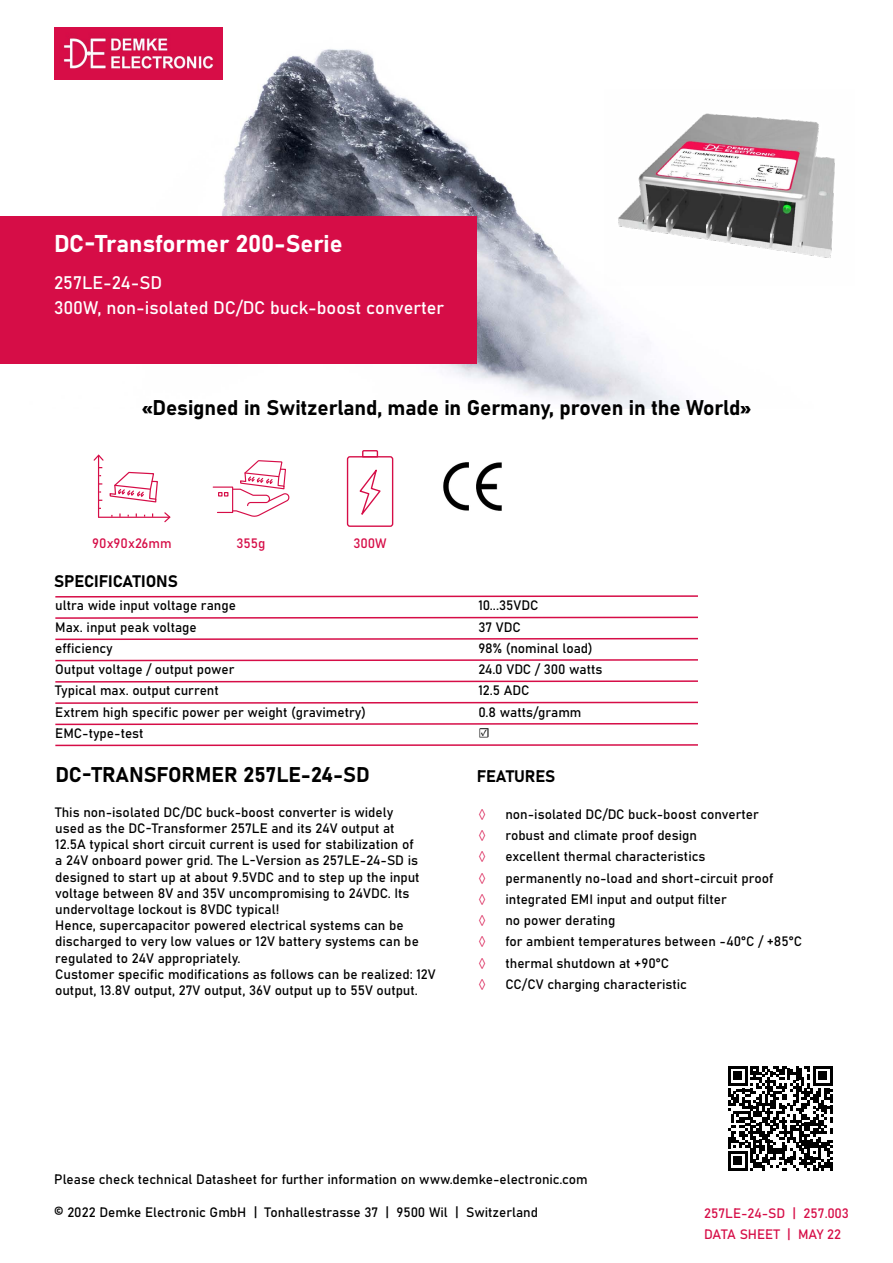
<style>
.page{position:relative;width:893px;height:1263px;background:#fff}
.page>*{position:absolute;margin:0;border:0;box-sizing:border-box;transform-origin:0 0}
.t1{font:24px "Bahnschrift";color:#fff}
.t2{font:21px "Bahnschrift";letter-spacing:-.005em;color:#000}
.t3{font:18px "Bahnschrift";color:#fff}
.t4{font:16.5px "Bahnschrift";letter-spacing:-.005em;color:#000}
.t5{font:13.5px/16.2px "Bahnschrift";color:#000}
.t6{font:13.5px "Bahnschrift";color:#d60d47}
.t7{font:13.5px "Minion Pro";color:#d60d47}
.t8{font:13.5px "Minion Pro";color:#000}
</style>
<div class="page">
<img style="left:54px;top:27px;width:630px;height:382px">
<img style="left:54px;top:28px;width:169px;height:51px">
<div style="left:0;top:216px;width:477px;height:148px;background:#d60d47"></div>
<svg style="left:55px;top:595px;width:643px;height:3px"></svg>
<svg style="left:55px;top:616px;width:643px;height:3px"></svg>
<svg style="left:55px;top:637px;width:643px;height:4px"></svg>
<svg style="left:55px;top:659px;width:643px;height:3px"></svg>
<svg style="left:55px;top:680px;width:643px;height:3px"></svg>
<svg style="left:55px;top:701px;width:643px;height:3px"></svg>
<svg style="left:55px;top:722px;width:643px;height:4px"></svg>
<svg style="left:55px;top:744px;width:643px;height:3px"></svg>
<svg style="left:94px;top:454px;width:76px;height:69px"></svg>
<svg style="left:213px;top:460px;width:76px;height:57px"></svg>
<svg style="left:346px;top:450px;width:48px;height:77px"></svg>
<img style="left:443px;top:462px;width:59px;height:49px">
<svg style="left:728px;top:1066px;width:105px;height:105px"></svg>
<img style="left:605px;top:89px;width:230px;height:197px">
<h1 class="t1" style="left:54px;top:225px;width:290px">DC-Transformer 200-Serie</h1>
<h3 class="t3" style="left:54px;top:269px;width:110px">257LE-24-SD</h3>
<h3 class="t3" style="left:54px;top:294px;width:392px">300W, non-isolated DC/DC buck-boost converter</h3>
<h2 class="t2" style="left:142px;top:392px;width:610px">«Designed in Switzerland, made in Germany, proven in the World»</h2>
<p class="t6" style="left:92px;top:532px;width:81px">90x90x26mm</p>
<p class="t6" style="left:236px;top:532px;width:31px">355g</p>
<p class="t6" style="left:353px;top:533px;width:35px">300W</p>
<p class="t4" style="left:54px;top:569px;width:125px">SPECIFICATIONS</p>
<p class="t5" style="left:55px;top:596px;width:182px">ultra wide input voltage range</p>
<p class="t5" style="left:478px;top:594px;width:62px;line-height:21.3px">10...35VDC<br>37 VDC</p>
<p class="t5" style="left:55px;top:639px;width:59px">efficiency</p>
<p class="t5" style="left:478px;top:639px;width:116px">98% (nominal load)</p>
<p class="t5" style="left:55px;top:660px;width:181px">Output voltage / output power</p>
<p class="t5" style="left:478px;top:660px;width:126px">24.0 VDC / 300 watts</p>
<p class="t5" style="left:55px;top:682px;width:165px">Typical max. output current</p>
<p class="t5" style="left:478px;top:682px;width:53px">12.5 ADC</p>
<p class="t5" style="left:55px;top:703px;width:312px">Extrem high specific power per weight (gravimetry)</p>
<p class="t5" style="left:478px;top:703px;width:105px">0.8 watts/gramm</p>
<p class="t5" style="left:55px;top:724px;width:90px">EMC-type-test</p>
<p class="t8" style="left:478px;top:724px;width:13px">☑</p>
<p class="t5" style="left:55px;top:618px;width:143px">Max. input peak voltage</p>
<h2 class="t2" style="left:55px;top:759px;width:316px">DC-TRANSFORMER 257LE-24-SD</h2>
<p class="t5" style="left:55px;top:803px;width:382px">This non-isolated DC/DC buck-boost converter is widely<br>used as the DC-Transformer 257LE and its 24V output at<br>12.5A typical short circuit current is used for stabilization of<br>a 24V onboard power grid. The L-Version as 257LE-24-SD is designed to start up at about 9.5VDC and to step up the input voltage between 8V and 35V uncompromising to 24VDC. Its undervoltage lockout is 8VDC typical!<br>Hence, supercapacitor powered electrical systems can be discharged to very low values or 12V battery systems can be regulated to 24V appropriately.<br>Customer specific modifications as follows can be realized: 12V output, 13.8V output, 27V output, 36V output up to 55V output.</p>
<p class="t4" style="left:477px;top:763px;width:80px">FEATURES</p>
<p class="t7" style="left:478px;top:805px;width:9px">◊</p>
<p class="t5" style="left:505px;top:805px;width:255px">non-isolated DC/DC buck-boost converter</p>
<p class="t7" style="left:478px;top:827px;width:9px">◊</p>
<p class="t5" style="left:505px;top:826px;width:193px">robust and climate proof design</p>
<p class="t7" style="left:478px;top:848px;width:9px">◊</p>
<p class="t5" style="left:505px;top:847px;width:202px">excellent thermal characteristics</p>
<p class="t7" style="left:478px;top:869px;width:9px">◊</p>
<p class="t5" style="left:505px;top:869px;width:269px">permanently no-load and short-circuit proof</p>
<p class="t7" style="left:478px;top:890px;width:9px">◊</p>
<p class="t5" style="left:505px;top:890px;width:223px">integrated EMI input and output filter</p>
<p class="t7" style="left:478px;top:912px;width:9px">◊</p>
<p class="t5" style="left:505px;top:911px;width:111px">no power derating</p>
<p class="t7" style="left:478px;top:933px;width:9px">◊</p>
<p class="t5" style="left:505px;top:932px;width:298px">for ambient temperatures between -40°C / +85°C</p>
<p class="t7" style="left:478px;top:954px;width:9px">◊</p>
<p class="t5" style="left:505px;top:954px;width:165px">thermal shutdown at +90°C</p>
<p class="t7" style="left:478px;top:975px;width:9px">◊</p>
<p class="t5" style="left:505px;top:975px;width:183px">CC/CV charging characteristic</p>
<p class="t5" style="left:54px;top:1170px;width:535px">Please check technical Datasheet for further information on www.demke-electronic.com</p>
<p class="t5" style="left:54px;top:1203px;width:485px">© 2022 Demke Electronic GmbH | Tonhallestrasse 37 | 9500 Wil | Switzerland</p>
<p class="t6" style="left:704px;top:1203px;width:146px">257LE-24-SD | 257.003</p>
<p class="t6" style="left:704px;top:1224px;width:138px">DATA SHEET | MAY 22</p>
</div>
